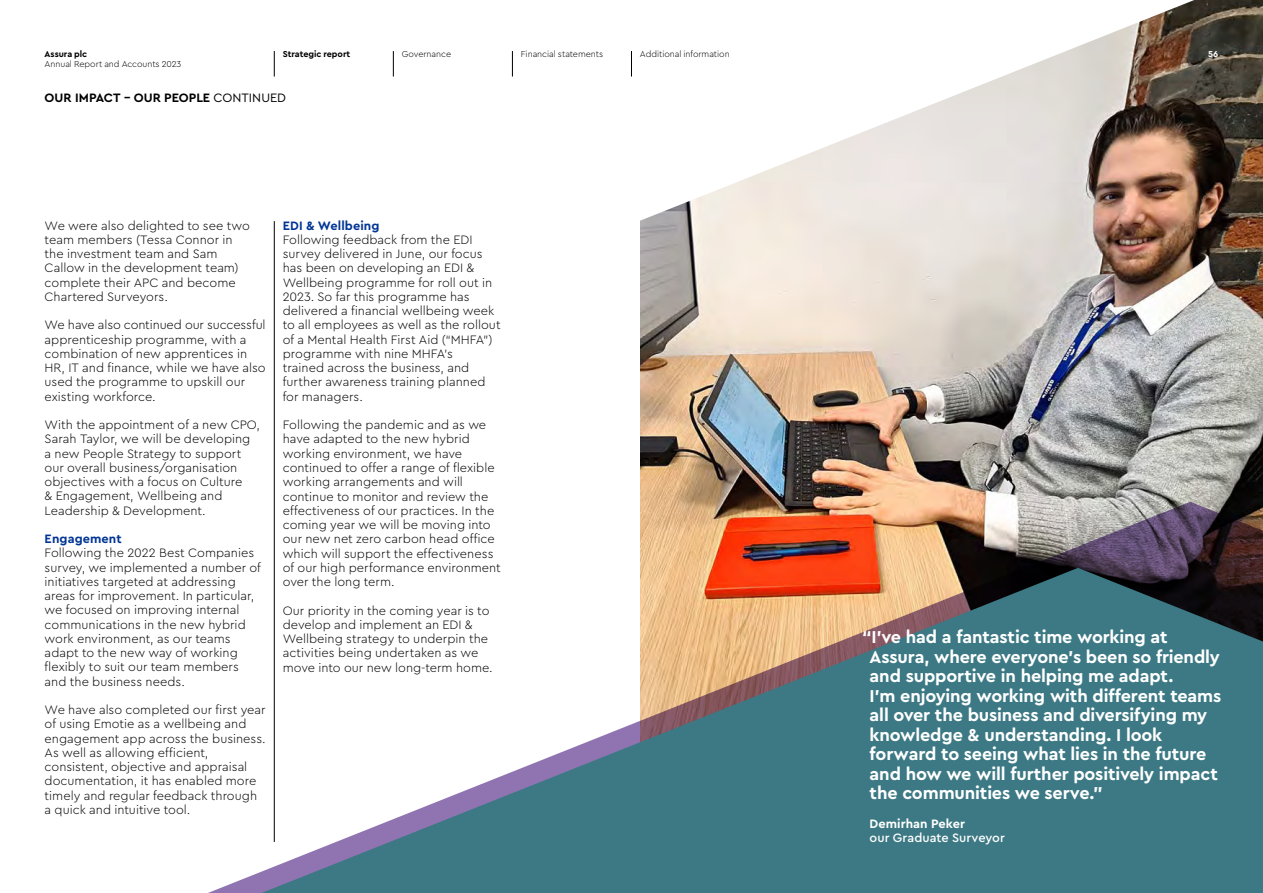
<style>
.page{position:relative;width:1263px;height:893px;background:#fff}
.page>*{position:absolute;margin:0;border:0;box-sizing:border-box;transform-origin:0 0}
.t1{font:700 18px/19.5px "Cera Pro";letter-spacing:-.01em;color:#fff}
.t2{font:300 12.75px/14.2px "Cera Pro";color:#000}
.t3{font:700 12.75px "Cera Pro";letter-spacing:.005em;color:#000}
.t4{font:700 12.75px "Cera Pro";letter-spacing:.005em;color:#003595}
.t5{font:500 12.75px "Cera Pro";letter-spacing:.005em;color:#fff}
.t6{font:700 12.75px "Cera Pro";letter-spacing:.005em;color:#fff}
.t7{font:300 9px "Cera Pro";letter-spacing:-.005em;color:#000}
.t8{font:700 9px "Cera Pro";letter-spacing:-.005em;color:#000}
.t9{font:700 9px "Cera Pro";color:#fff}
.s1{font-weight:400}
</style>
<div class="page">
<img style="left:640px;top:0;width:623px;height:502px">
<img style="left:208px;top:502px;width:1055px;height:391px">
<svg style="left:262px;top:568px;width:1001px;height:325px;fill:#3c7984"></svg>
<hr style="left:274px;top:221px;width:1px;height:621px;background:#000">
<svg style="left:274px;top:51px;width:1px;height:26px"></svg>
<svg style="left:393px;top:51px;width:1px;height:26px"></svg>
<svg style="left:512px;top:51px;width:1px;height:26px"></svg>
<svg style="left:631px;top:51px;width:1px;height:26px"></svg>
<p class="t8" style="left:45px;top:48px;width:44px">Assura plc</p>
<p class="t7" style="left:45px;top:58px;width:138px">Annual Report and Accounts 2023</p>
<p class="t8" style="left:283px;top:48px;width:69px">Strategic report</p>
<p class="t7" style="left:402px;top:48px;width:51px">Governance</p>
<p class="t7" style="left:521px;top:48px;width:84px">Financial statements</p>
<p class="t7" style="left:640px;top:48px;width:91px">Additional information</p>
<p class="t9" style="left:1208px;top:48px;width:12px">56</p>
<p class="t3" style="left:45px;top:89px;width:243px">OUR IMPACT – OUR PEOPLE <span class="s1">CONTINUED</span></p>
<p class="t2" style="left:45px;top:218px;width:207px">We were also delighted to see two team members (Tessa Connor in the investment team and Sam<br>Callow in the development team) complete their APC and become<br>Chartered Surveyors.</p>
<p class="t2" style="left:45px;top:317px;width:223px">We have also continued our successful apprenticeship programme, with a combination of new apprentices in<br>HR, IT and finance, while we have also used the programme to upskill our existing workforce.</p>
<p class="t2" style="left:45px;top:417px;width:217px">With the appointment of a new CPO,<br>Sarah Taylor, we will be developing a new People Strategy to support our overall business/organisation objectives with a focus on Culture<br>&amp; Engagement, Wellbeing and<br>Leadership &amp; Development.</p>
<p class="t4" style="left:45px;top:530px;width:79px">Engagement</p>
<p class="t2" style="left:45px;top:545px;width:218px">Following the 2022 Best Companies survey, we implemented a number of initiatives targeted at addressing areas for improvement. In particular, we focused on improving internal communications in the new hybrid work environment, as our teams adapt to the new way of working flexibly to suit our team members and the business needs.</p>
<p class="t2" style="left:45px;top:702px;width:223px">We have also completed our first year of using Emotie as a wellbeing and engagement app across the business.<br>As well as allowing efficient, consistent, objective and appraisal documentation, it has enabled more timely and regular feedback through a quick and intuitive tool.</p>
<p class="t4" style="left:283px;top:217px;width:98px">EDI &amp; Wellbeing</p>
<p class="t2" style="left:283px;top:232px;width:219px">Following feedback from the EDI survey delivered in June, our focus has been on developing an EDI &amp;<br>Wellbeing programme for roll out in<br>2023. So far this programme has delivered a financial wellbeing week to all employees as well as the rollout of a Mental Health First Aid (“MHFA”) programme with nine MHFA’s<br>trained across the business, and further awareness training planned for managers.</p>
<p class="t2" style="left:283px;top:417px;width:220px">Following the pandemic and as we have adapted to the new hybrid working environment, we have continued to offer a range of flexible working arrangements and will continue to monitor and review the effectiveness of our practices. In the coming year we will be moving into our new net zero carbon head office which will support the effectiveness of our high performance environment over the long term.</p>
<p class="t2" style="left:283px;top:603px;width:212px">Our priority in the coming year is to develop and implement an EDI &amp; Wellbeing strategy to underpin the activities being undertaken as we move into our new long-term home.</p>
<p class="t1" style="left:870px;top:627px;width:353px;text-indent:-8px">“I’ve had a fantastic time working at Assura, where everyone’s been so friendly and supportive in helping me adapt.<br>I’m enjoying working with different teams all over the business and diversifying my knowledge &amp; understanding. I look forward to seeing what lies in the future and how we will further positively impact the communities we serve.”</p>
<p class="t6" style="left:870px;top:815px;width:97px">Demirhan Peker</p>
<p class="t5" style="left:870px;top:829px;width:137px">our Graduate Surveyor</p>
</div>
